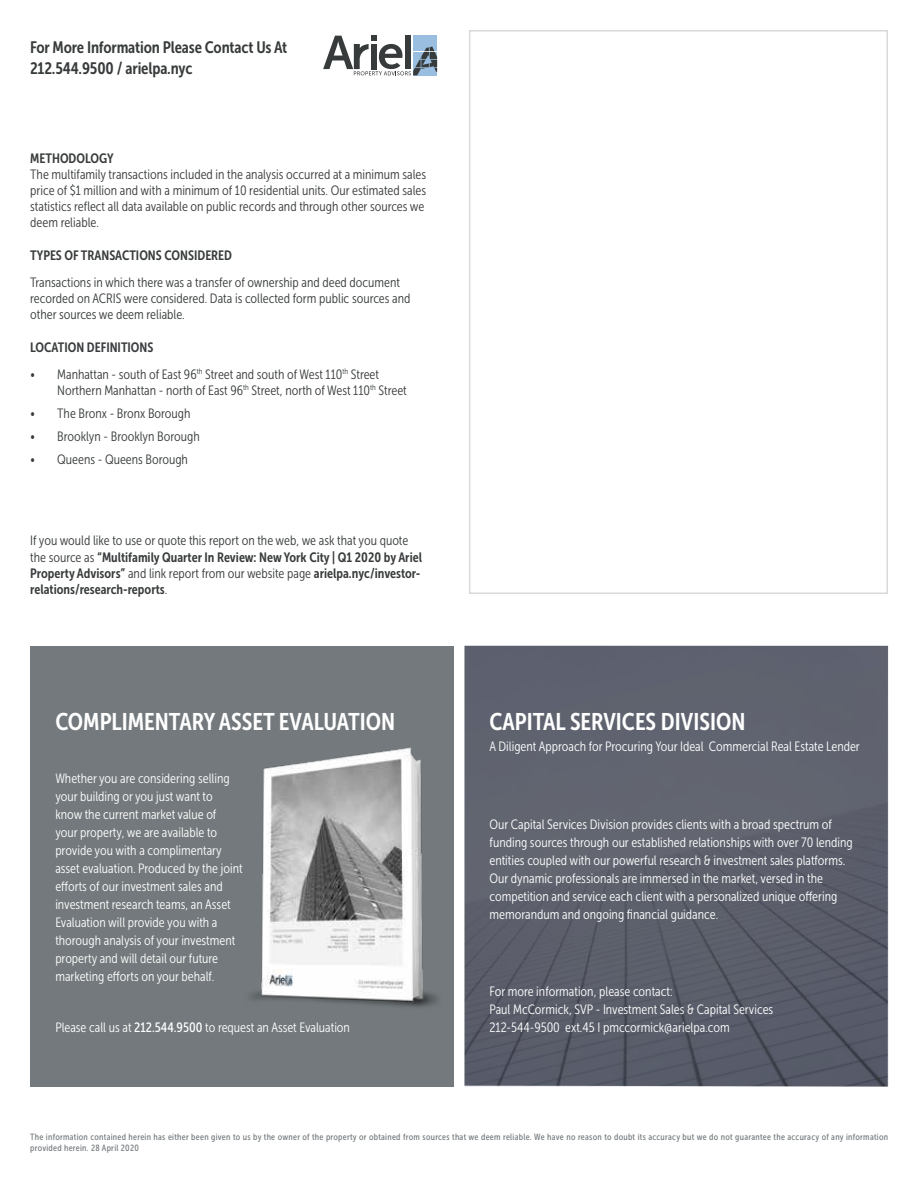
<style>
.page{position:relative;width:918px;height:1188px;background:#fff}
.page>*{position:absolute;margin:0;border:0;box-sizing:border-box;transform-origin:0 0}
.t1{font:24px "Museo Sans Cond 700";color:#fff}
.t2{font:16.5px/21px "Museo Sans Cond 700";letter-spacing:-.01em;color:#383b3c}
.t3{font:13.5px/18px "Museo Sans Cond 300";color:#fff}
.t4{font:13.5px/16.2px "Museo Sans Cond 300";color:#383b3c}
.t5{font:13.5px/16.2px "Museo Sans Cond 700";color:#383b3c;text-align:justify}
.t6{font:9px/10.8px "Museo Sans Cond 500";letter-spacing:.03em;color:#73797c}
.s1{font-family:"Museo Sans Cond 300"}
.s2{font-family:"Museo Sans Cond 500"}
</style>
<div class="page">
<div style="left:30px;top:646px;width:424px;height:440px;background:#73797c"></div>
<div style="left:469px;top:30px;width:419px;height:564px;background:#fff;border:2px solid #dadada"></div>
<svg style="left:323px;top:36px;width:114px;height:39px"></svg>
<img style="left:251px;top:747px;width:186px;height:260px">
<img style="left:465px;top:646px;width:423px;height:440px">
<p class="t2" style="left:30px;top:37px;width:259px">For More Information Please Contact Us At<br>212.544.9500 / arielpa.nyc</p>
<p class="t5" style="left:30px;top:150px;width:85px">METHODOLOGY</p>
<p class="t4" style="left:30px;top:166px;width:398px">The multifamily transactions included in the analysis occurred at a minimum sales price of $1 million and with a minimum of 10 residential units. Our estimated sales statistics reflect all data available on public records and through other sources we deem reliable.</p>
<p class="t5" style="left:30px;top:247px;width:203px">TYPES OF TRANSACTIONS CONSIDERED</p>
<p class="t4" style="left:30px;top:274px;width:382px">Transactions in which there was a transfer of ownership and deed document recorded on ACRIS were considered. Data is collected form public sources and other sources we deem reliable.</p>
<p class="t5" style="left:30px;top:339px;width:125px">LOCATION DEFINITIONS</p>
<p class="t4" style="left:57px;top:366px;width:351px;text-indent:-27px">• Manhattan - south of East 96<sup>th</sup> Street and south of West 110<sup>th</sup> Street<br>Northern Manhattan - north of East 96<sup>th</sup> Street, north of West 110<sup>th</sup> Street</p>
<p class="t4" style="left:30px;top:405px;width:162px">• The Bronx - Bronx Borough</p>
<p class="t4" style="left:30px;top:428px;width:171px">• Brooklyn - Brooklyn Borough</p>
<p class="t4" style="left:30px;top:451px;width:159px">• Queens - Queens Borough</p>
<p class="t4" style="left:30px;top:533px;width:380px">If you would like to use or quote this report on the web, we ask that you quote</p>
<p class="t5" style="left:30px;top:549px;width:393px"><span class="s1">the source as</span> “Multifamily Quarter In Review: New York City | Q1 2020 by Ariel Property Advisors” <span class="s1">and link report from our website page</span> arielpa.nyc/investor&shy;relations/research-reports<span class="s1">.</span></p>
<h1 class="t1" style="left:55px;top:708px;width:341px">COMPLIMENTARY ASSET EVALUATION</h1>
<p class="t3" style="left:55px;top:770px;width:189px">Whether you are considering selling your building or you just want to know the current market value of<br>your property, we are available to provide you with a complimentary asset evaluation. Produced by the joint efforts of our investment sales and investment research teams, an Asset Evaluation will provide you with a thorough analysis of your investment property and will detail our future marketing efforts on your behalf.</p>
<p class="t3" style="left:55px;top:1019px;width:296px">Please call us at <span class="s2">212.544.9500</span> to request an Asset Evaluation</p>
<h1 class="t1" style="left:489px;top:708px;width:258px">CAPITAL SERVICES DIVISION</h1>
<p class="t3" style="left:489px;top:737px;width:372px">A Diligent Approach for Procuring Your Ideal Commercial Real Estate Lender</p>
<p class="t3" style="left:489px;top:815px;width:365px">Our Capital Services Division provides clients with a broad spectrum of funding sources through our established relationships with over 70 lending entities coupled with our powerful research &amp; investment sales platforms.<br>Our dynamic professionals are immersed in the market, versed in the competition and service each client with a personalized unique offering memorandum and ongoing financial guidance.</p>
<p class="t3" style="left:489px;top:983px;width:285px">For more information, please contact:<br>Paul McCormick, SVP - Investment Sales &amp; Capital Services<br>212-544-9500 ext.45 I pmccormick@arielpa.com</p>
<p class="t6" style="left:30px;top:1131px;width:859px">The information contained herein has either been given to us by the owner of the property or obtained from sources that we deem reliable. We have no reason to doubt its accuracy but we do not guarantee the accuracy of any information provided herein. 28 April 2020</p>
</div>
